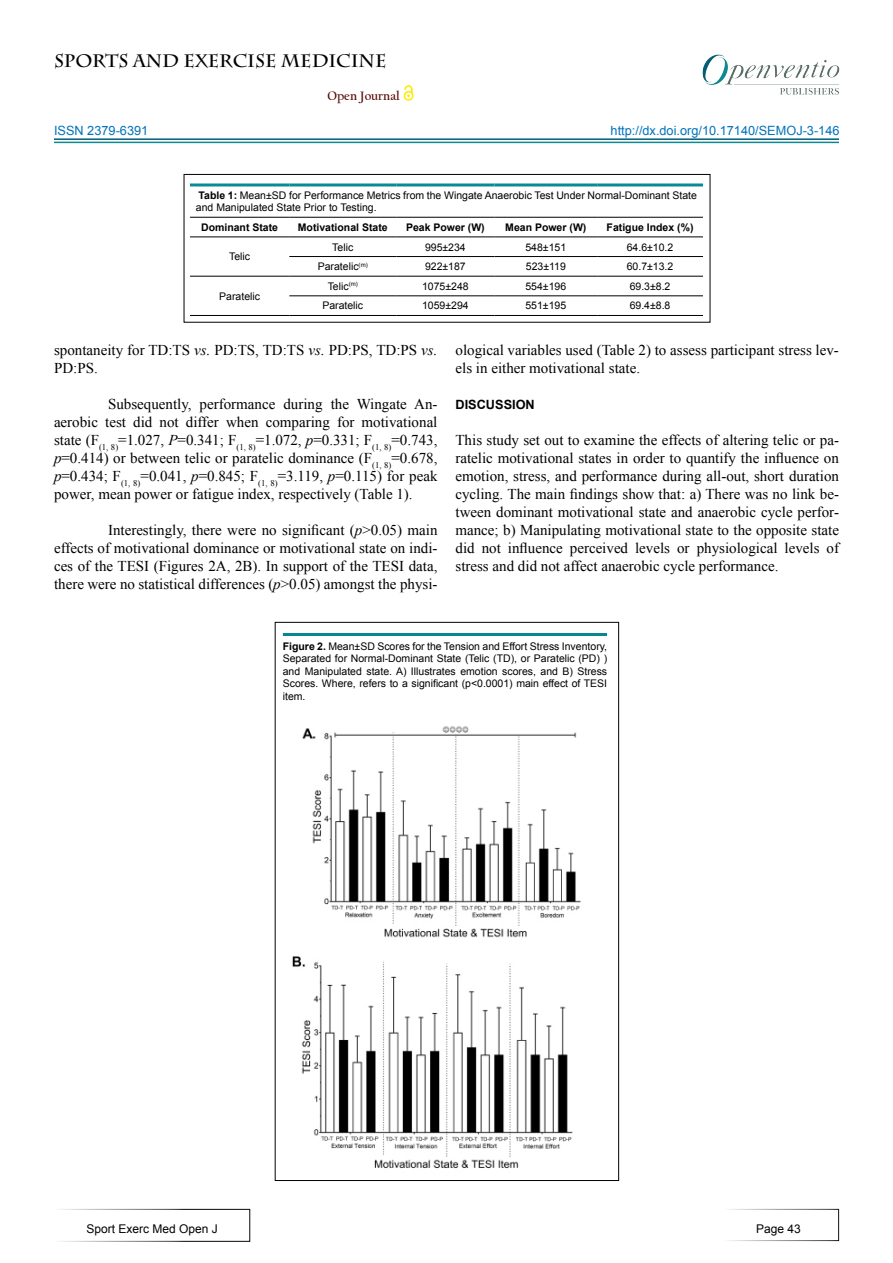
<style>
.page{position:relative;width:893px;height:1263px;background:#fff}
.page>*{position:absolute;margin:0;border:0;box-sizing:border-box;transform-origin:0 0}
.t1{font:700 18px "Charlemagne Std";color:#000}
.t2{font:15px/18px "Times New Roman";color:#000;text-align:justify}
.t3{font:12.75px "Arial";color:#0072bc}
.t4{font:12.75px "Arial";color:#0071bc}
.t5{font:700 12.75px "Californian FB";color:#580b05}
.t6{font:700 12.75px "Arial";color:#000}
.t7{font:12px "Arial";color:#000}
.t8{font:10.5px/12.6px "Arial";color:#000}
.t9{font:700 10.5px "Arial";color:#000}
.s1{font-weight:700}
.s2{font-style:italic}
</style>
<div class="page">
<hr style="left:54px;top:138px;width:785px;height:2px;background:#015d75">
<hr style="left:54px;top:142px;width:785px;height:1px;background:#0a8b93">
<svg style="left:404px;top:91px;width:9px;height:10px"></svg>
<svg style="left:404px;top:85px;width:9px;height:12px"></svg>
<img style="left:702px;top:54px;width:138px;height:41px">
<div style="left:54px;top:1209px;width:196px;height:33px;border:1px solid #fff"></div>
<div style="left:723px;top:1209px;width:116px;height:32px;border:1px solid #fff"></div>
<img style="left:292px;top:726px;width:289px;height:443px">
<hr style="left:190px;top:217px;width:99px;height:1px;background:#000">
<hr style="left:289px;top:217px;width:107px;height:1px;background:#000">
<hr style="left:396px;top:217px;width:99px;height:1px;background:#000">
<hr style="left:495px;top:217px;width:102px;height:1px;background:#000">
<hr style="left:597px;top:217px;width:106px;height:1px;background:#000">
<hr style="left:190px;top:237px;width:99px;height:1px;background:#000">
<hr style="left:289px;top:237px;width:107px;height:1px;background:#000">
<hr style="left:396px;top:237px;width:99px;height:1px;background:#000">
<hr style="left:495px;top:237px;width:102px;height:1px;background:#000">
<hr style="left:597px;top:237px;width:106px;height:1px;background:#000">
<hr style="left:289px;top:256px;width:107px;height:1px;background:#000">
<hr style="left:396px;top:256px;width:99px;height:1px;background:#000">
<hr style="left:495px;top:256px;width:102px;height:1px;background:#000">
<hr style="left:597px;top:256px;width:106px;height:1px;background:#000">
<hr style="left:190px;top:276px;width:99px;height:1px;background:#000">
<hr style="left:289px;top:276px;width:107px;height:1px;background:#000">
<hr style="left:396px;top:276px;width:99px;height:1px;background:#000">
<hr style="left:495px;top:276px;width:102px;height:1px;background:#000">
<hr style="left:597px;top:276px;width:106px;height:1px;background:#000">
<hr style="left:289px;top:296px;width:107px;height:1px;background:#000">
<hr style="left:396px;top:296px;width:99px;height:1px;background:#000">
<hr style="left:495px;top:296px;width:102px;height:1px;background:#000">
<hr style="left:597px;top:296px;width:106px;height:1px;background:#000">
<hr style="left:190px;top:315px;width:99px;height:1px;background:#000">
<hr style="left:289px;top:315px;width:107px;height:1px;background:#000">
<hr style="left:396px;top:315px;width:99px;height:1px;background:#000">
<hr style="left:495px;top:315px;width:102px;height:1px;background:#000">
<hr style="left:597px;top:315px;width:106px;height:1px;background:#000">
<hr style="left:190px;top:183px;width:99px;height:3px;background:#0a8b93">
<hr style="left:289px;top:183px;width:107px;height:3px;background:#0a8b93">
<hr style="left:396px;top:183px;width:99px;height:3px;background:#0a8b93">
<hr style="left:495px;top:183px;width:102px;height:3px;background:#0a8b93">
<hr style="left:597px;top:183px;width:106px;height:3px;background:#0a8b93">
<div style="left:269px;top:620px;width:351px;height:16px;background:#f9f2f3;opacity:.75"></div>
<div style="left:184px;top:174px;width:526px;height:148px;border:1px solid #000"></div>
<p class="t1" style="left:54px;top:50px;width:334px">SPORTS AND EXERCISE MEDICINE</p>
<p class="t5" style="left:327px;top:88px;width:74px">Open Journal</p>
<p class="t4" style="left:54px;top:122px;width:96px">ISSN 2379-6391</p>
<p class="t3" style="left:611px;top:122px;width:230px">http://dx.doi.org/10.17140/SEMOJ-3-146</p>
<p class="t8" style="left:196px;top:189px;width:503px"><span class="s1">Table 1:</span> Mean±SD for Performance Metrics from the Wingate Anaerobic Test Under Normal-Dominant State and Manipulated State Prior to Testing.</p>
<p class="t9" style="left:201px;top:220px;width:79px">Dominant State</p>
<p class="t9" style="left:298px;top:220px;width:91px">Motivational State</p>
<p class="t9" style="left:406px;top:220px;width:80px">Peak Power (W)</p>
<p class="t9" style="left:505px;top:220px;width:83px">Mean Power (W)</p>
<p class="t9" style="left:607px;top:220px;width:88px">Fatigue Index (%)</p>
<p class="t8" style="left:229px;top:250px;width:22px">Telic</p>
<p class="t8" style="left:332px;top:241px;width:22px">Telic</p>
<p class="t8" style="left:425px;top:241px;width:42px">995±234</p>
<p class="t8" style="left:525px;top:241px;width:42px">548±151</p>
<p class="t8" style="left:627px;top:241px;width:48px">64.6±10.2</p>
<p class="t8" style="left:318px;top:260px;width:52px">Paratelic<sup>(m)</sup></p>
<p class="t8" style="left:425px;top:260px;width:42px">922±187</p>
<p class="t8" style="left:526px;top:260px;width:42px">523±119</p>
<p class="t8" style="left:627px;top:260px;width:48px">60.7±13.2</p>
<p class="t8" style="left:328px;top:280px;width:32px">Telic<sup>(m)</sup></p>
<p class="t8" style="left:422px;top:280px;width:48px">1075±248</p>
<p class="t8" style="left:525px;top:280px;width:42px">554±196</p>
<p class="t8" style="left:630px;top:280px;width:42px">69.3±8.2</p>
<p class="t8" style="left:322px;top:300px;width:42px">Paratelic</p>
<p class="t8" style="left:422px;top:300px;width:48px">1059±294</p>
<p class="t8" style="left:525px;top:300px;width:42px">551±195</p>
<p class="t8" style="left:630px;top:300px;width:42px">69.4±8.8</p>
<p class="t2" style="left:54px;top:341px;width:385px">spontaneity for TD:TS <span class="s2">vs.</span> PD:TS, TD:TS <span class="s2">vs.</span> PD:PS, TD:PS <span class="s2">vs.<br></span>PD:PS.</p>
<p class="t2" style="left:54px;top:395px;width:385px;text-indent:54px">Subsequently, performance during the Wingate An&shy;aerobic test did not differ when comparing for motivational state (F<sub>(1,</sub> <sub>8)</sub>=1.027, <span class="s2">P</span>=0.341; F<sub>(1,</sub> <sub>8)</sub>=1.072, <span class="s2">p</span>=0.331; F<sub>(1,</sub> <sub>8)</sub>=0.743, <span class="s2">p</span>=0.414) or between telic or paratelic dominance (F<sub>(1,</sub> <sub>8)</sub>=0.678, <span class="s2">p</span>=0.434; F<sub>(1,</sub> <sub>8)</sub>=0.041, <span class="s2">p</span>=0.845; F<sub>(1,</sub> <sub>8)</sub>=3.119, <span class="s2">p</span>=0.115) for peak power, mean power or fatigue index, respectively (Table 1).</p>
<p class="t2" style="left:54px;top:521px;width:385px;text-indent:54px">Interestingly, there were no significant (<span class="s2">p</span>&gt;0.05) main effects of motivational dominance or motivational state on indi&shy;ces of the TESI (Figures 2A, 2B). In support of the TESI data, there were no statistical differences (<span class="s2">p</span>&gt;0.05) amongst the physi-</p>
<p class="t8" style="left:219px;top:290px;width:42px">Paratelic</p>
<p class="t2" style="left:455px;top:341px;width:385px">ological variables used (Table 2) to assess participant stress lev&shy;els in either motivational state.</p>
<p class="t6" style="left:455px;top:396px;width:81px">DISCUSSION</p>
<p class="t2" style="left:455px;top:431px;width:385px">This study set out to examine the effects of altering telic or pa&shy;ratelic motivational states in order to quantify the influence on emotion, stress, and performance during all-out, short duration cycling. The main findings show that: a) There was no link be&shy;tween dominant motivational state and anaerobic cycle perfor&shy;mance; b) Manipulating motivational state to the opposite state did not influence perceived levels or physiological levels of stress and did not affect anaerobic cycle performance.</p>
<p class="t8" style="left:283px;top:640px;width:326px;text-align:justify"><span class="s1">Figure 2.</span> Mean±SD Scores for the Tension and Effort Stress Inventory, Separated for Normal-Dominant State (Telic (TD), or Paratelic (PD) ) and Manipulated state. A) Illustrates emotion scores, and B) Stress Scores. Where, refers to a significant (p&lt;0.0001) main effect of TESI item.</p>
<p class="t7" style="left:86px;top:1221px;width:133px">Sport Exerc Med Open J</p>
<p class="t7" style="left:756px;top:1221px;width:46px">Page 43</p>
</div>
